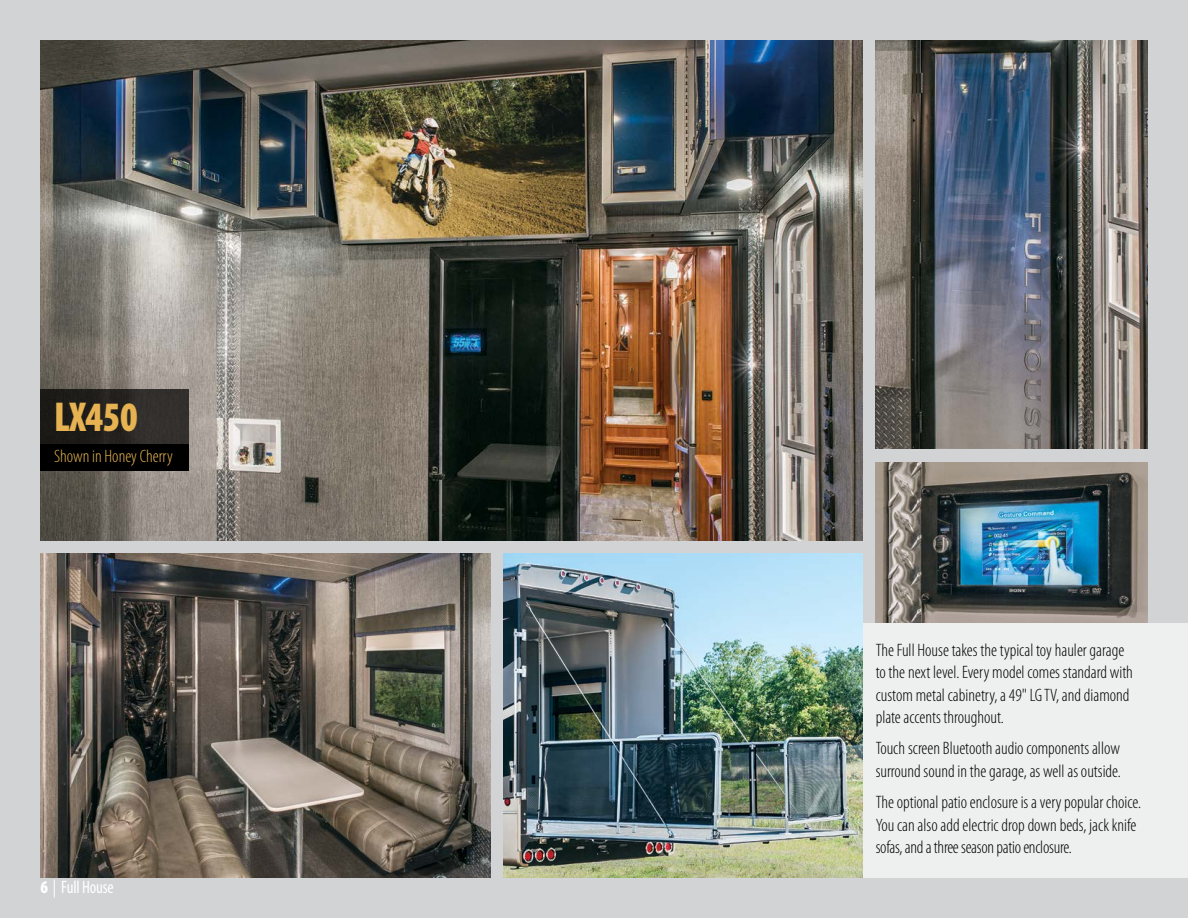
<style>
.page{position:relative;width:1188px;height:918px;background:#d1d3d4}
.page>*{position:absolute;margin:0;border:0;box-sizing:border-box;transform-origin:0 0}
.t1{font:900 condensed 42px "Myriad Pro";letter-spacing:-.01em;color:#e6b252;scale:.95 1}
.t2{font:300 condensed 18px/22.5px "Myriad Pro";color:#000}
.t3{font:300 condensed 18px "Myriad Pro";color:#e6b252}
.t4{font:condensed 18px "Myriad Pro";letter-spacing:-.01em;color:#fff;scale:.95 1}
.s1{font-weight:900}
</style>
<div class="page">
<div style="left:862px;top:623px;width:326px;height:255px;background:#eeefef"></div>
<img style="left:40px;top:40px;width:822px;height:500px">
<img style="left:40px;top:554px;width:450px;height:323px">
<img style="left:504px;top:554px;width:358px;height:324px">
<img style="left:876px;top:463px;width:272px;height:160px">
<img style="left:876px;top:40px;width:272px;height:408px">
<div style="left:40px;top:389px;width:149px;height:55px;background:linear-gradient(to right,#161512,#373332)"></div>
<div style="left:40px;top:444px;width:149px;height:27px;background:#000"></div>
<h1 class="t1" style="left:54px;top:390px;width:90px">LX450</h1>
<p class="t3" style="left:54px;top:446px;width:120px">Shown in Honey Cherry</p>
<p class="t4" style="left:40px;top:876px;width:79px"><span class="s1">6</span> | Full House</p>
<p class="t2" style="left:876px;top:638px;width:259px">The Full House takes the typical toy hauler garage to the next level. Every model comes standard with custom metal cabinetry, a 49" LG TV, and diamond plate accents throughout.</p>
<p class="t2" style="left:876px;top:737px;width:247px">Touch screen Bluetooth audio components allow surround sound in the garage, as well as outside.</p>
<p class="t2" style="left:876px;top:791px;width:267px">The optional patio enclosure is a very popular choice.<br>You can also add electric drop down beds, jack knife sofas, and a three season patio enclosure.</p>
</div>
